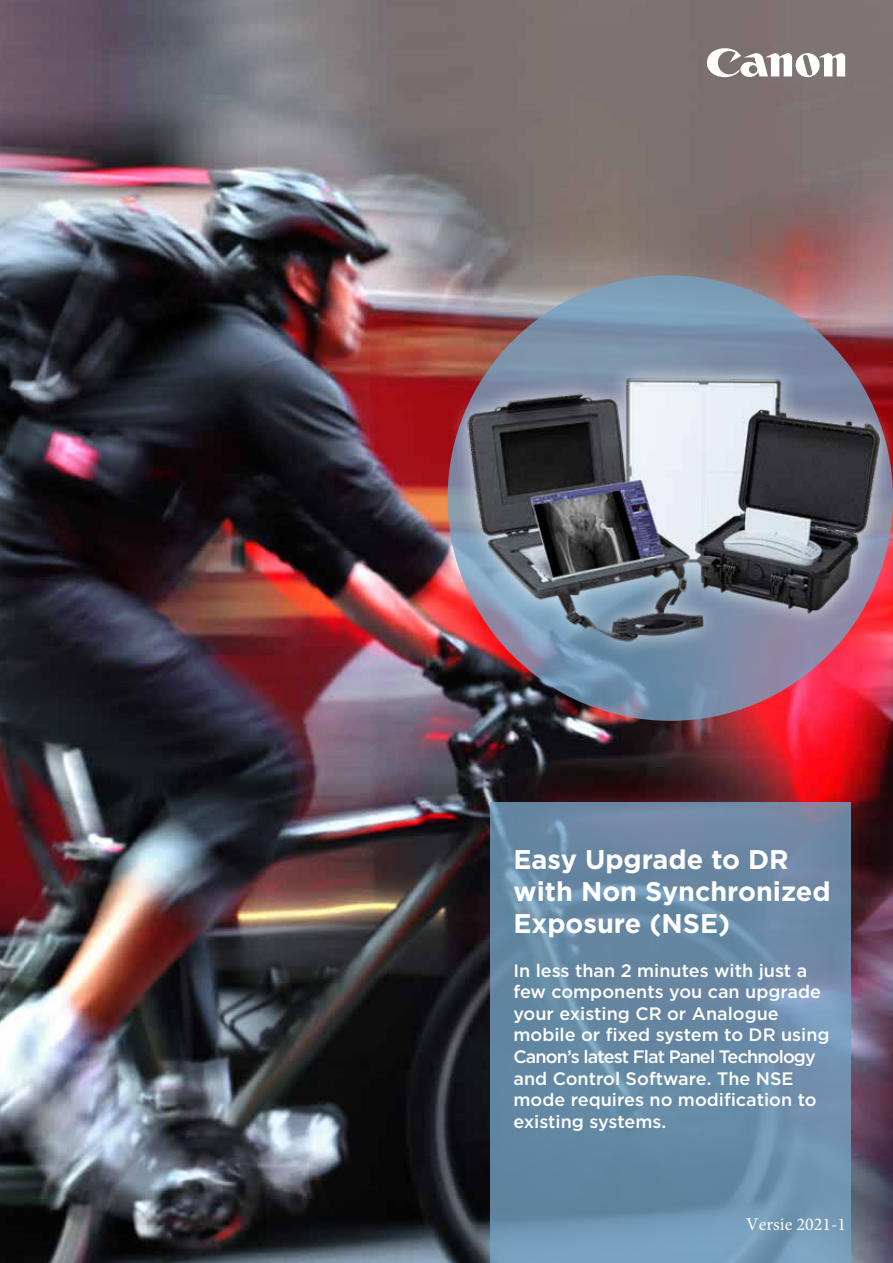
<style>
.page{position:relative;width:893px;height:1263px;background:#fff}
.page>*{position:absolute;margin:0;border:0;box-sizing:border-box;transform-origin:0 0}
.t1{font:700 27px/32.4px "Gotham";color:#fff}
.t2{font:500 18px/21.6px "Gotham";color:#fff}
.t3{font:18px "Minion Pro";color:#fff}
</style>
<div class="page">
<img style="left:0;top:0;width:893px;height:1263px">
<svg style="left:448px;top:275px;width:445px;height:446px"></svg>
<svg style="left:490px;top:802px;width:360px;height:461px;fill:#6889a4"></svg>
<svg style="left:707px;top:48px;width:138px;height:29px"></svg>
<img style="left:434px;top:359px;width:459px;height:314px">
<h1 class="t1" style="left:513px;top:843px;width:319px">Easy Upgrade to DR with Non Synchronized<br>Exposure (NSE)</h1>
<p class="t2" style="left:513px;top:959px;width:318px">In less than 2 minutes with just a few components you can upgrade your existing CR or Analogue mobile or fixed system to DR using<br>Canon’s latest Flat Panel Technology and Control Software. The NSE mode requires no modification to existing systems.</p>
<p class="t3" style="left:746px;top:1212px;width:101px">Versie 2021-1</p>
</div>
